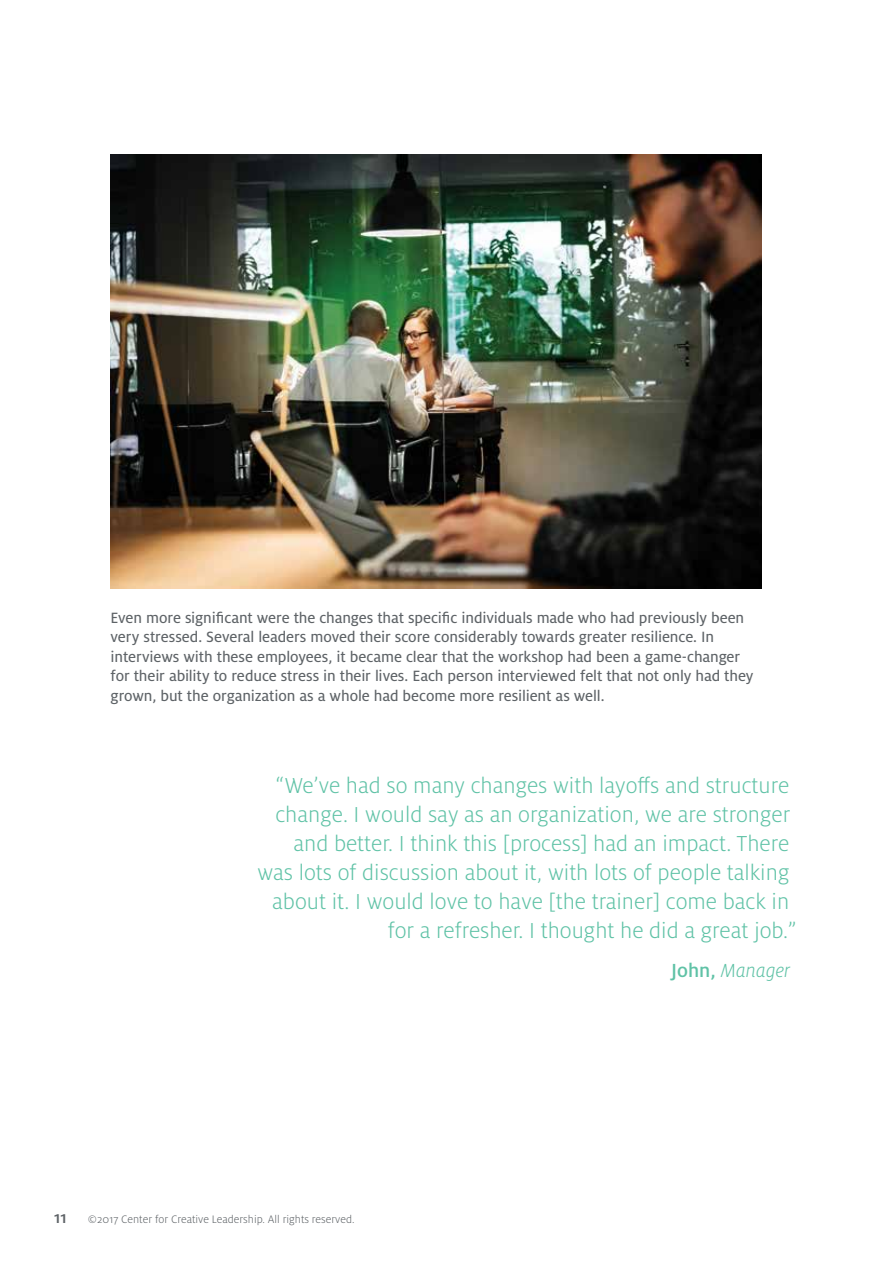
<style>
.page{position:relative;width:893px;height:1263px;background:#fff}
.page>*{position:absolute;margin:0;border:0;box-sizing:border-box;transform-origin:0 0}
.t1{font:300 24px "Milo Pro";color:#5fc2a6}
.t2{font:italic 300 21px "Milo Pro";color:#5fc2a6}
.t3{font:16.5px/19.5px "Milo Pro Text";letter-spacing:-.005em;color:#5e6367}
.t4{font:300 12px "Milo Pro";color:#5e6367}
.s1{font-weight:500;font-style:normal}
.s2{font-weight:500;font-size:18px}
</style>
<div class="page">
<img style="left:111px;top:154px;width:650px;height:434px">
<p class="t3" style="left:111px;top:608px;width:644px">Even more significant were the changes that specific individuals made who had previously been very stressed. Several leaders moved their score considerably towards greater resilience. In interviews with these employees, it became clear that the workshop had been a game-changer for their ability to reduce stress in their lives. Each person interviewed felt that not only had they grown, but the organization as a whole had become more resilient as well.</p>
<h1 class="t1" style="left:275px;top:773px;width:515px">“We’ve had so many changes with layoffs and structure</h1>
<h1 class="t1" style="left:275px;top:802px;width:516px">change. I would say as an organization, we are stronger</h1>
<h1 class="t1" style="left:293px;top:830px;width:497px">and better. I think this [process] had an impact. There</h1>
<h1 class="t1" style="left:257px;top:859px;width:533px">was lots of discussion about it, with lots of people talking</h1>
<h1 class="t1" style="left:272px;top:888px;width:519px">about it. I would love to have [the trainer] come back in</h1>
<h1 class="t1" style="left:388px;top:917px;width:410px">for a refresher. I thought he did a great job.”</h1>
<p class="t2" style="left:671px;top:959px;width:120px"><span class="s1">John,</span> Manager</p>
<p class="t4" style="left:54px;top:1213px;width:302px"><span class="s2">11</span> ©2017 Center for Creative Leadership. All rights reserved.</p>
</div>
